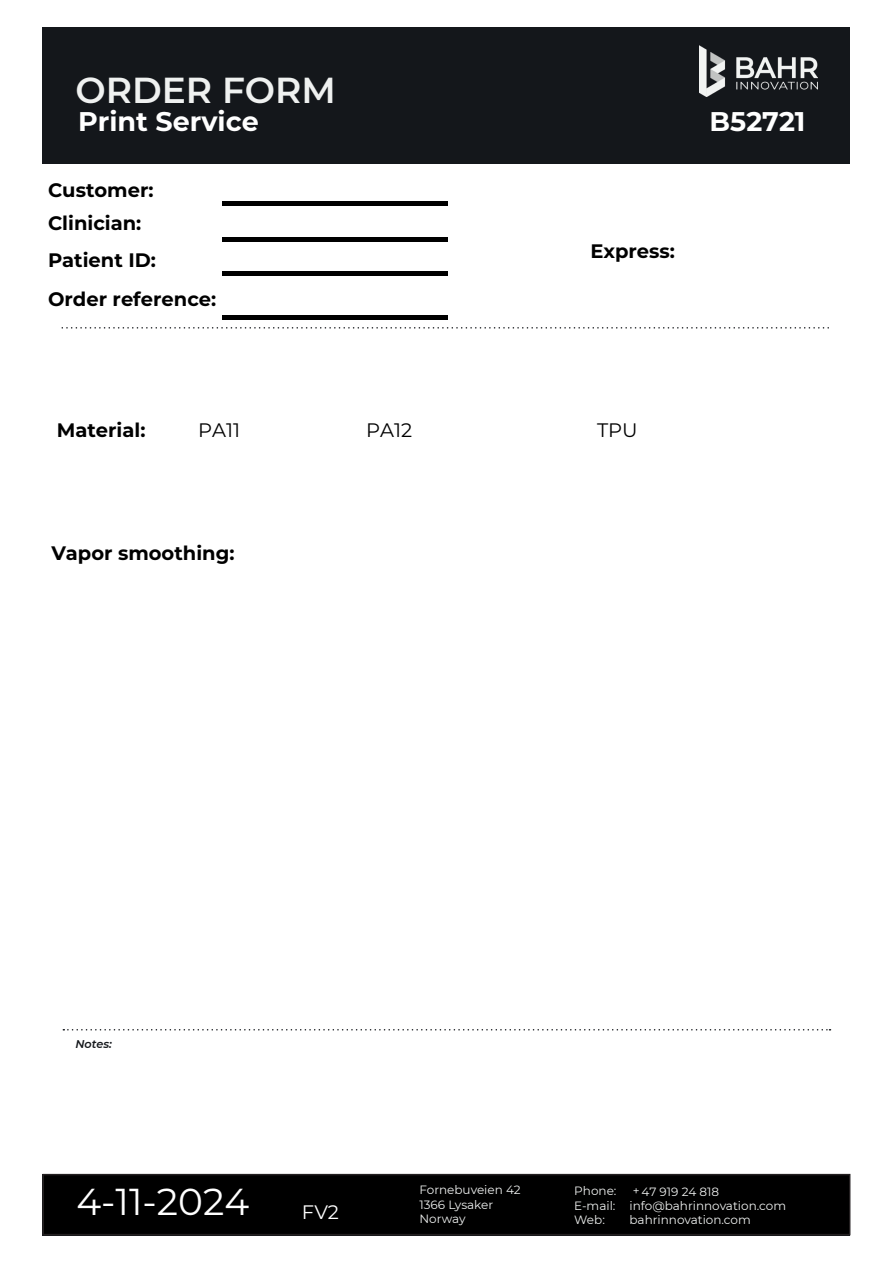
<style>
.page{position:relative;width:893px;height:1263px;background:#fff}
.page>*{position:absolute;margin:0;border:0;box-sizing:border-box;transform-origin:0 0}
.t1{font:37.5px "Montserrat";color:#fff}
.t2{font:600 36px "Montserrat";color:#eff1f0}
.t3{font:700 27px "Montserrat";color:#fff}
.t4{font:700 19.5px "Montserrat";color:#000}
.t5{font:19.5px "Montserrat";color:#000}
.t6{font:19.5px "Montserrat";color:#fff}
.t7{font:12px/14.4px "Montserrat";color:#eff1f0}
.t8{font:500 12px/14.4px "Montserrat";color:#eff1f0}
.t9{font:italic 600 11.25px "Montserrat";color:#14171b}
</style>
<div class="page">
<div style="left:43px;top:28px;width:807px;height:136px;background:#14171b"></div>
<svg style="left:63px;top:1029px;width:767px;height:1px"></svg>
<svg style="left:62px;top:327px;width:767px;height:2px"></svg>
<img style="left:699px;top:45px;width:118px;height:51px">
<div style="left:43px;top:1174px;width:807px;height:60px;background:#000"></div>
<div style="left:43px;top:1174px;width:807px;height:61px;border:2px solid #231f20"></div>
<div style="left:222px;top:201px;width:225px;height:5px;background:#000"></div>
<div style="left:222px;top:237px;width:225px;height:5px;background:#000"></div>
<hr style="left:222px;top:272px;width:225px;height:4px;background:#000">
<div style="left:222px;top:315px;width:225px;height:5px;background:#000"></div>
<h2 class="t2" style="left:75px;top:65px;width:262px">ORDER FORM</h2>
<h3 class="t3" style="left:78px;top:105px;width:182px">Print Service</h3>
<h3 class="t4" style="left:48px;top:178px;width:107px">Customer:</h3>
<h3 class="t4" style="left:48px;top:211px;width:95px">Clinician:</h3>
<h3 class="t4" style="left:48px;top:248px;width:110px">Patient ID:</h3>
<h3 class="t4" style="left:48px;top:287px;width:170px">Order reference:</h3>
<h3 class="t3" style="left:710px;top:105px;width:97px">B52721</h3>
<h3 class="t4" style="left:590px;top:239px;width:86px">Express:</h3>
<h3 class="t4" style="left:57px;top:418px;width:90px">Material:</h3>
<h3 class="t5" style="left:198px;top:418px;width:44px">PA11</h3>
<h3 class="t5" style="left:366px;top:418px;width:48px">PA12</h3>
<h3 class="t5" style="left:597px;top:418px;width:42px">TPU</h3>
<h3 class="t4" style="left:51px;top:541px;width:185px">Vapor smoothing:</h3>
<p class="t9" style="left:75px;top:1036px;width:38px">Notes:</p>
<h1 class="t1" style="left:76px;top:1178px;width:174px">4-11-2024</h1>
<h3 class="t6" style="left:302px;top:1200px;width:39px">FV2</h3>
<p class="t7" style="left:419px;top:1182px;width:103px">Fornebuveien 42<br>1366 Lysaker<br>Norway</p>
<p class="t7" style="left:574px;top:1183px;width:44px;text-align:justify">Phone:<br>E-mail:<br>Web:</p>
<p class="t8" style="left:419px;top:1183px;width:107px;text-indent:8px">rognerveien 13B<br>0263 O lo</p>
<p class="t8" style="left:600px;top:1183px;width:20px">ne:</p>
<p class="t8" style="left:611px;top:1198px;width:8px">l:</p>
<p class="t8" style="left:588px;top:1212px;width:20px">eb:</p>
<p class="t7" style="left:630px;top:1184px;width:158px">+47 919 24 818 info@bahrinnovation.com bahrinnovation.com</p>
</div>
